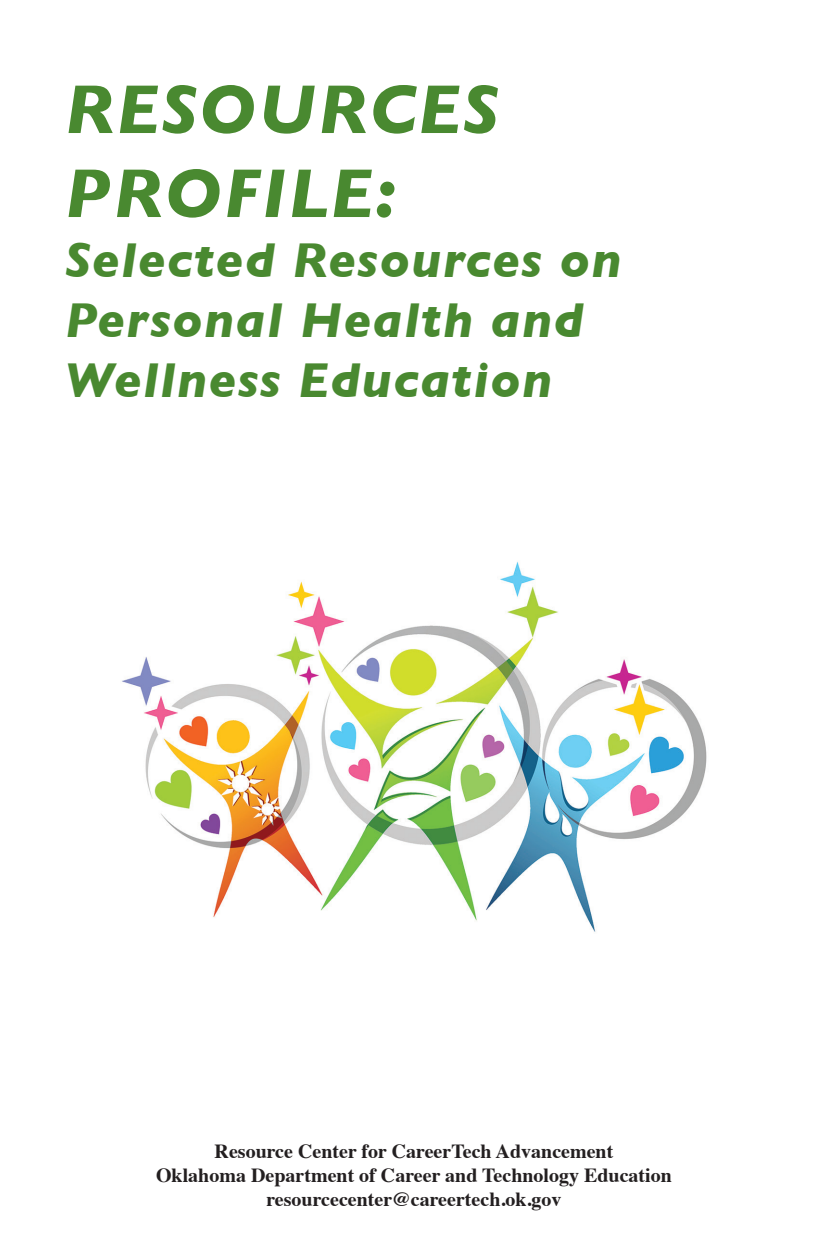
<style>
.page{position:relative;width:828px;height:1260px;background:#fff}
.page>*{position:absolute;margin:0;border:0;box-sizing:border-box;transform-origin:0 0}
.t1{font:italic 700 70px "Gill Sans";letter-spacing:.03em;color:#498930}
.t2{font:italic 700 50px/60px "Gill Sans";letter-spacing:.03em;color:#498930}
.TITLES{font:700 20px "Times";color:#231f20}
</style>
<div class="page">
<img style="left:122px;top:561px;width:585px;height:371px">
<p class="t1" style="left:65px;top:69px;width:435px">RESOURCES</p>
<p class="t1" style="left:65px;top:153px;width:333px">PROFILE:</p>
<p class="t2" style="left:65px;top:230px;width:558px">Selected Resources on<br>Personal Health and<br>Wellness Education</p>
<p class="TITLES" style="left:215px;top:1132px;width:400px">Resource Center for CareerTech Advancement</p>
<p class="TITLES" style="left:156px;top:1156px;width:517px">Oklahoma Department of Career and Technology Education</p>
<p class="TITLES" style="left:266px;top:1180px;width:297px">resourcecenter@careertech.ok.gov</p>
</div>
